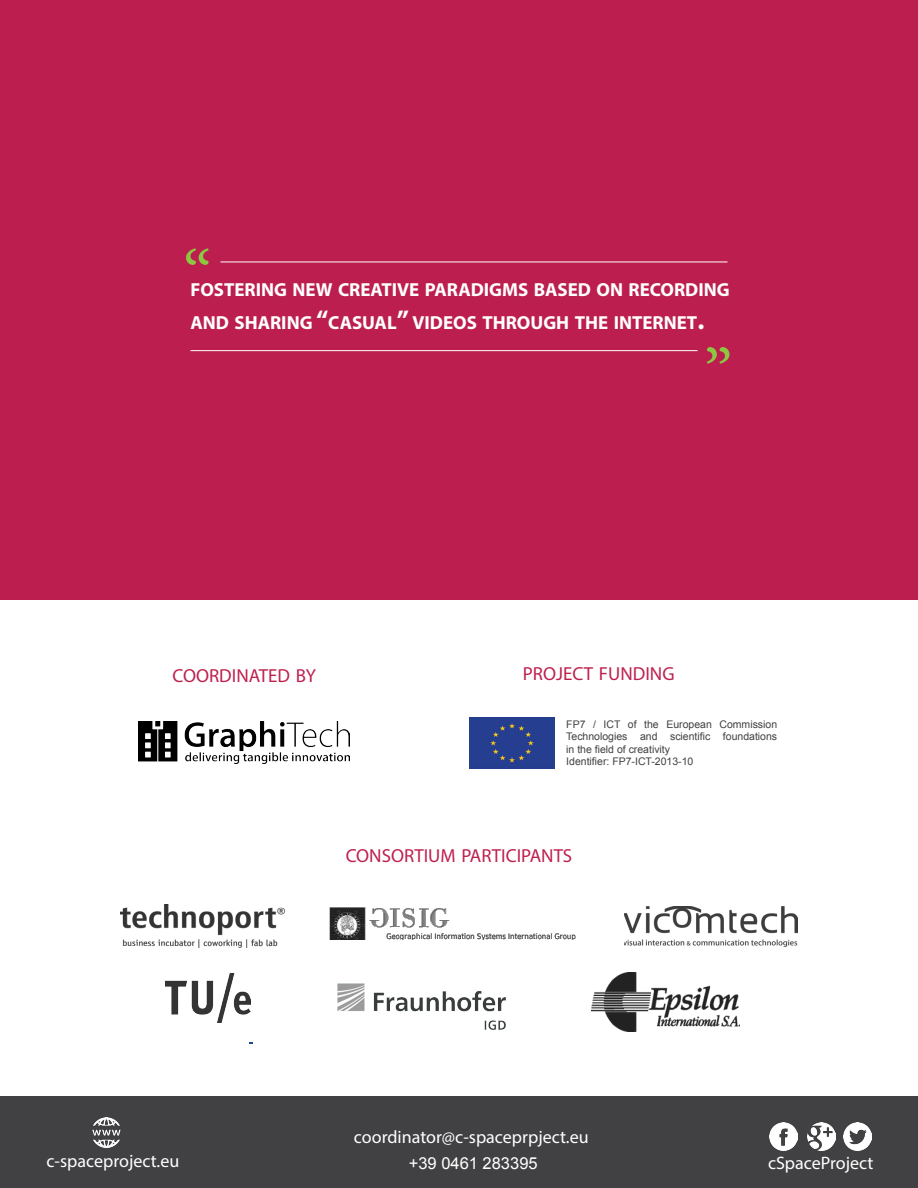
<style>
.page{position:relative;width:918px;height:1188px;background:#fff}
.page>*{position:absolute;margin:0;border:0;box-sizing:border-box;transform-origin:0 0}
.t1{font:72px "Minion Pro";color:#8dc640}
.t2{font:700 18.9px/32.4px "Myriad Pro";color:#fff}
.t3{font:18.9px "Myriad Pro";color:#be204e}
.t4{font:18px "Myriad Pro";color:#fff}
.t5{font:16.5px "Arial";color:#fff}
.t6{font:10.5px/12.6px "Arial";color:#414042}
.s1{font-size:27px}
</style>
<div class="page">
<div style="left:0;top:0;width:918px;height:600px;background:#bc1f4f"></div>
<div style="left:470px;top:717px;width:84px;height:52px;background:#253e90"></div>
<img style="left:165px;top:974px;width:85px;height:49px">
<img style="left:329px;top:907px;width:247px;height:33px">
<img style="left:120px;top:904px;width:165px;height:44px">
<img style="left:591px;top:972px;width:149px;height:60px">
<img style="left:624px;top:906px;width:173px;height:40px">
<img style="left:337px;top:983px;width:169px;height:47px">
<img style="left:138px;top:722px;width:212px;height:42px">
<div style="left:0;top:1096px;width:918px;height:92px;background:#414042"></div>
<img style="left:92px;top:1118px;width:29px;height:30px">
<img style="left:807px;top:1122px;width:29px;height:28px">
<img style="left:770px;top:1122px;width:28px;height:28px">
<img style="left:843px;top:1122px;width:29px;height:28px">
<hr style="left:220px;top:262px;width:508px;height:1px;background:#fff">
<hr style="left:190px;top:350px;width:508px;height:1px;background:#fff">
<h1 class="t1" style="left:183px;top:229px;width:30px">“</h1>
<h2 class="t2" style="left:190px;top:273px;width:541px">FOSTERING NEW CREATIVE PARADIGMS BASED ON RECORDING<br>AND SHARING <span class="s1">“</span>CASUAL<span class="s1">”</span> VIDEOS THROUGH THE INTERNET<span class="s1">.</span></h2>
<h1 class="t1" style="left:732px;top:383px;width:30px;rotate:-180deg">“</h1>
<h2 class="t3" style="left:172px;top:664px;width:145px">COORDINATED BY</h2>
<h2 class="t3" style="left:523px;top:662px;width:153px">PROJECT FUNDING</h2>
<p class="t6" style="left:566px;top:718px;width:212px">FP7 / ICT of the European Commission Technologies and scientific foundations in the field of creativity<br>Identifier: FP7-ICT-2013-10</p>
<h2 class="t3" style="left:346px;top:844px;width:228px">CONSORTIUM PARTICIPANTS</h2>
<h3 class="t4" style="left:46px;top:1150px;width:134px">c-spaceproject.eu</h3>
<h3 class="t4" style="left:354px;top:1126px;width:236px">coordinator@c-spaceprpject.eu</h3>
<h3 class="t5" style="left:409px;top:1152px;width:130px">+39 0461 283395</h3>
<h3 class="t4" style="left:768px;top:1151px;width:107px">cSpaceProject</h3>
</div>
